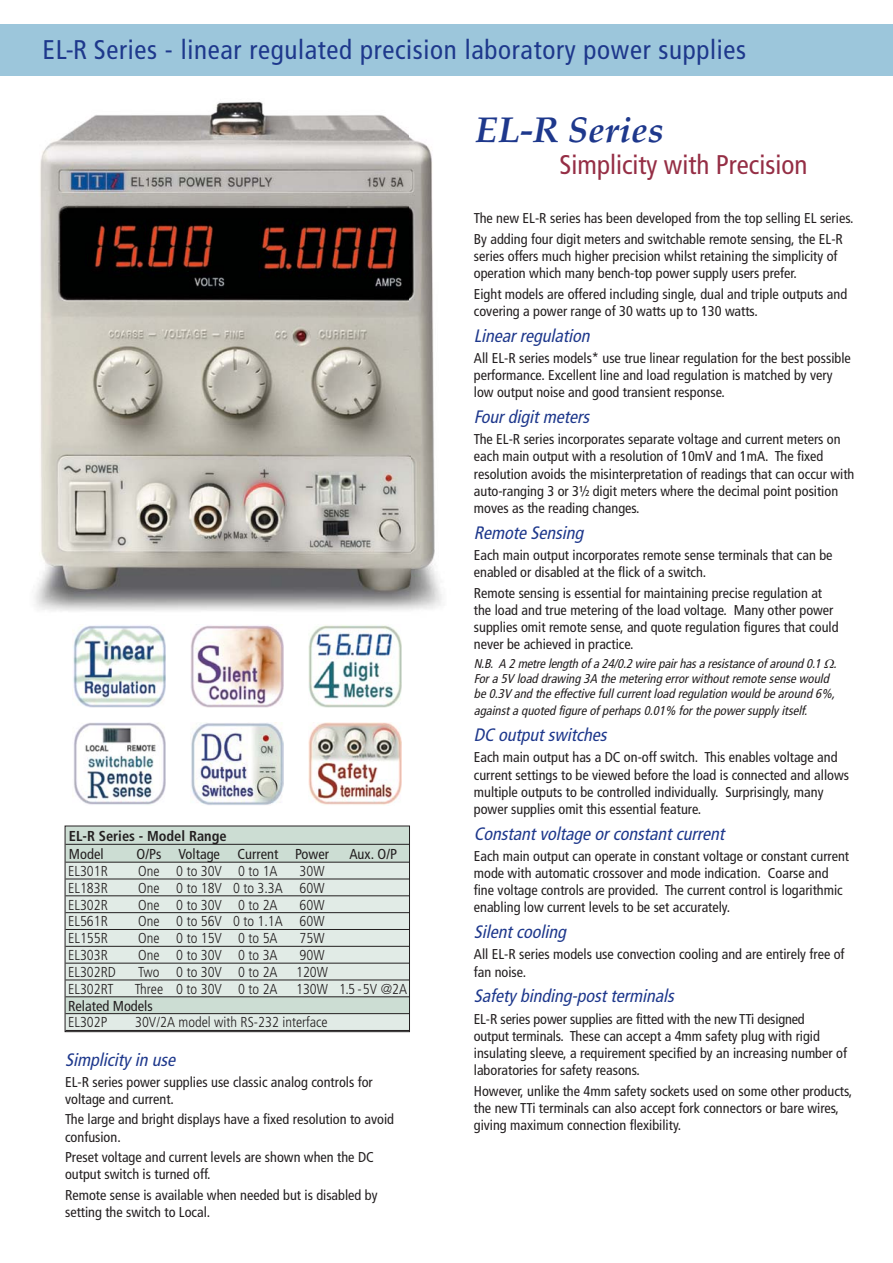
<style>
.page{position:relative;width:893px;height:1263px;background:#fff}
.page>*{position:absolute;margin:0;border:0;box-sizing:border-box;transform-origin:0 0}
.t1{font:italic 700 36px "Palatino";letter-spacing:.01em;color:#1e388c}
.t2{font:condensed 27px "Frutiger";letter-spacing:.025em;color:#1e388c}
.t3{font:condensed 27px "Frutiger";color:#952e45}
.t4{font:italic condensed 18px "Frutiger";color:#1e388c}
.t5{font:300 condensed 14.4px "Frutiger";color:#231f20}
.t6{font:condensed 14.4px "Frutiger";color:#231f20}
.t7{font:700 condensed 14.4px "Frutiger";color:#231f20}
.t8{font:condensed 14.25px/17.1px "Frutiger";color:#231f20}
.t9{font:italic condensed 12.75px/15.3px "Frutiger";color:#231f20}
</style>
<div class="page">
<div style="left:0;top:24px;width:893px;height:51px;background:#9cc6db"></div>
<div style="left:67px;top:828px;width:341px;height:34px;background:#ccddd3"></div>
<svg style="left:67px;top:863px;width:341px;height:167px;background:#dbe6e0"></svg>
<hr style="left:66px;top:844px;width:344px;height:1px;background:#231f20">
<hr style="left:66px;top:862px;width:344px;height:1px;background:#231f20">
<hr style="left:66px;top:879px;width:344px;height:1px;background:#231f20">
<hr style="left:66px;top:895px;width:344px;height:1px;background:#231f20">
<hr style="left:66px;top:912px;width:344px;height:1px;background:#231f20">
<hr style="left:66px;top:929px;width:344px;height:1px;background:#231f20">
<hr style="left:66px;top:946px;width:344px;height:1px;background:#231f20">
<hr style="left:66px;top:963px;width:344px;height:1px;background:#231f20">
<hr style="left:66px;top:980px;width:344px;height:1px;background:#231f20">
<hr style="left:66px;top:996px;width:344px;height:1px;background:#231f20">
<hr style="left:66px;top:1013px;width:344px;height:1px;background:#231f20">
<div style="left:65px;top:826px;width:345px;height:206px;border:1px solid #231f20"></div>
<img style="left:34px;top:102px;width:408px;height:509px">
<img style="left:73px;top:625px;width:93px;height:83px">
<img style="left:190px;top:625px;width:93px;height:83px">
<img style="left:308px;top:625px;width:93px;height:83px">
<img style="left:74px;top:722px;width:92px;height:83px">
<img style="left:191px;top:722px;width:92px;height:83px">
<img style="left:308px;top:722px;width:93px;height:83px">
<h2 class="t2" style="left:43px;top:39px;width:705px">EL-R Series - linear regulated precision laboratory power supplies</h2>
<p class="t7" style="left:69px;top:830px;width:159px">EL-R Series - Model Range</p>
<p class="t6" style="left:69px;top:848px;width:36px">Model</p>
<p class="t6" style="left:137px;top:848px;width:194px">O/Ps Voltage Current Power</p>
<p class="t6" style="left:349px;top:848px;width:49px">Aux. O/P</p>
<p class="t5" style="left:68px;top:865px;width:41px">EL301R</p>
<p class="t5" style="left:138px;top:865px;width:141px">One 0 to 30V 0 to 1A</p>
<p class="t5" style="left:300px;top:865px;width:27px">30W</p>
<p class="t5" style="left:68px;top:882px;width:41px">EL183R</p>
<p class="t5" style="left:138px;top:882px;width:188px">One 0 to 18V 0 to 3.3A 60W</p>
<p class="t5" style="left:68px;top:899px;width:41px">EL302R</p>
<p class="t5" style="left:138px;top:899px;width:141px">One 0 to 30V 0 to 2A</p>
<p class="t5" style="left:300px;top:899px;width:27px">60W</p>
<p class="t5" style="left:68px;top:916px;width:41px">EL561R</p>
<p class="t5" style="left:138px;top:916px;width:188px">One 0 to 56V 0 to 1.1A 60W</p>
<p class="t5" style="left:68px;top:933px;width:41px">EL155R</p>
<p class="t5" style="left:138px;top:933px;width:141px">One 0 to 15V 0 to 5A</p>
<p class="t5" style="left:300px;top:933px;width:27px">75W</p>
<p class="t5" style="left:68px;top:949px;width:41px">EL303R</p>
<p class="t5" style="left:138px;top:949px;width:141px">One 0 to 30V 0 to 3A</p>
<p class="t5" style="left:300px;top:949px;width:27px">90W</p>
<p class="t5" style="left:68px;top:966px;width:49px">EL302RD</p>
<p class="t5" style="left:138px;top:966px;width:141px">Two 0 to 30V 0 to 2A</p>
<p class="t5" style="left:296px;top:966px;width:33px">120W</p>
<p class="t5" style="left:68px;top:983px;width:47px">EL302RT</p>
<p class="t5" style="left:135px;top:983px;width:144px">Three 0 to 30V 0 to 2A</p>
<p class="t5" style="left:296px;top:983px;width:112px">130W 1.5 - 5V @2A</p>
<p class="t6" style="left:68px;top:1000px;width:86px">Related Models</p>
<p class="t5" style="left:68px;top:1017px;width:41px">EL302P</p>
<p class="t5" style="left:135px;top:1017px;width:194px">30V/2A model with RS-232 interface</p>
<p class="t4" style="left:65px;top:1052px;width:115px">Simplicity in use</p>
<p class="t8" style="left:65px;top:1075px;width:309px">EL-R series power supplies use classic analog controls for voltage and current.</p>
<p class="t8" style="left:65px;top:1112px;width:331px">The large and bright displays have a fixed resolution to avoid confusion.</p>
<p class="t8" style="left:65px;top:1150px;width:310px">Preset voltage and current levels are shown when the DC output switch is turned off.</p>
<p class="t8" style="left:65px;top:1187px;width:314px">Remote sense is available when needed but is disabled by setting the switch to Local.</p>
<h1 class="t1" style="left:475px;top:116px;width:190px">EL-R Series</h1>
<h2 class="t3" style="left:559px;top:153px;width:249px">Simplicity with Precision</h2>
<p class="t8" style="left:474px;top:209px;width:381px;line-height:20.5px">The new EL-R series has been developed from the top selling EL series.<br>By adding four digit meters and switchable remote sensing, the EL-R</p>
<p class="t8" style="left:474px;top:249px;width:365px">series offers much higher precision whilst retaining the simplicity of operation which many bench-top power supply users prefer.</p>
<p class="t8" style="left:474px;top:286px;width:375px">Eight models are offered including single, dual and triple outputs and covering a power range of 30 watts up to 130 watts.</p>
<p class="t4" style="left:474px;top:328px;width:121px">Linearregulation</p>
<p class="t8" style="left:474px;top:351px;width:378px">All EL-R series models* use true linear regulation for the best possible performance. Excellent line and load regulation is matched by very low output noise and good transient response.</p>
<p class="t4" style="left:474px;top:410px;width:120px">Fourdigitmeters</p>
<p class="t8" style="left:474px;top:432px;width:382px">The EL-R series incorporates separate voltage and current meters on each main output with a resolution of 10mV and 1mA. The fixed resolution avoids the misinterpretation of readings that can occur with auto-ranging 3 or 3½ digit meters where the decimal point position moves as the reading changes.</p>
<p class="t4" style="left:474px;top:525px;width:114px">Remote Sensing</p>
<p class="t8" style="left:474px;top:548px;width:360px">Each main output incorporates remote sense terminals that can be enabled or disabled at the flick of a switch.</p>
<p class="t8" style="left:474px;top:585px;width:366px">Remote sensing is essential for maintaining precise regulation at the load and true metering of the load voltage. Many other power supplies omit remote sense, and quote regulation figures that could never be achieved in practice.</p>
<p class="t9" style="left:474px;top:656px;width:367px">N.B. A 2 metre length of a 24/0.2 wire pairhasa resistance of around 0.1 .<br>Fora 5V load drawing 3A the metering errorwithoutremote sense would be 0.3V and the effective fullcurrentload regulation would be around 6%,</p>
<p class="t9" style="left:474px;top:704px;width:337px">againsta quoted figure of perhaps0.01% forthe powersupply itself.</p>
<p class="t4" style="left:474px;top:728px;width:138px">DC outputswitches</p>
<p class="t8" style="left:474px;top:750px;width:377px">Each main output has a DC on-off switch. This enables voltage and current settings to be viewed before the load is connected and allows multiple outputs to be controlled individually. Surprisingly, many power supplies omit this essential feature.</p>
<p class="t4" style="left:474px;top:826px;width:255px">Constantvoltage orconstantcurrent</p>
<p class="t8" style="left:474px;top:849px;width:377px">Each main output can operate in constant voltage or constant current mode with automatic crossover and mode indication. Coarse and fine voltage controls are provided. The current control is logarithmic enabling low current levels to be set accurately.</p>
<p class="t4" style="left:474px;top:925px;width:97px">Silentcooling</p>
<p class="t8" style="left:474px;top:947px;width:372px">All EL-R series models use convection cooling and are entirely free of fan noise.</p>
<p class="t4" style="left:474px;top:989px;width:205px">Safety binding-postterminals</p>
<p class="t8" style="left:474px;top:1011px;width:375px">EL-R series power supplies are fitted with the new TTi designed<br>output terminals. These can accept a 4mm safety plug with rigid insulating sleeve, a requirement specified by an increasing number of laboratories for safety reasons.</p>
<p class="t8" style="left:474px;top:1083px;width:380px">However, unlike the 4mm safety sockets used on some other products, the new TTi terminals can also accept fork connectors or bare wires, giving maximum connection flexibility.</p>
</div>
